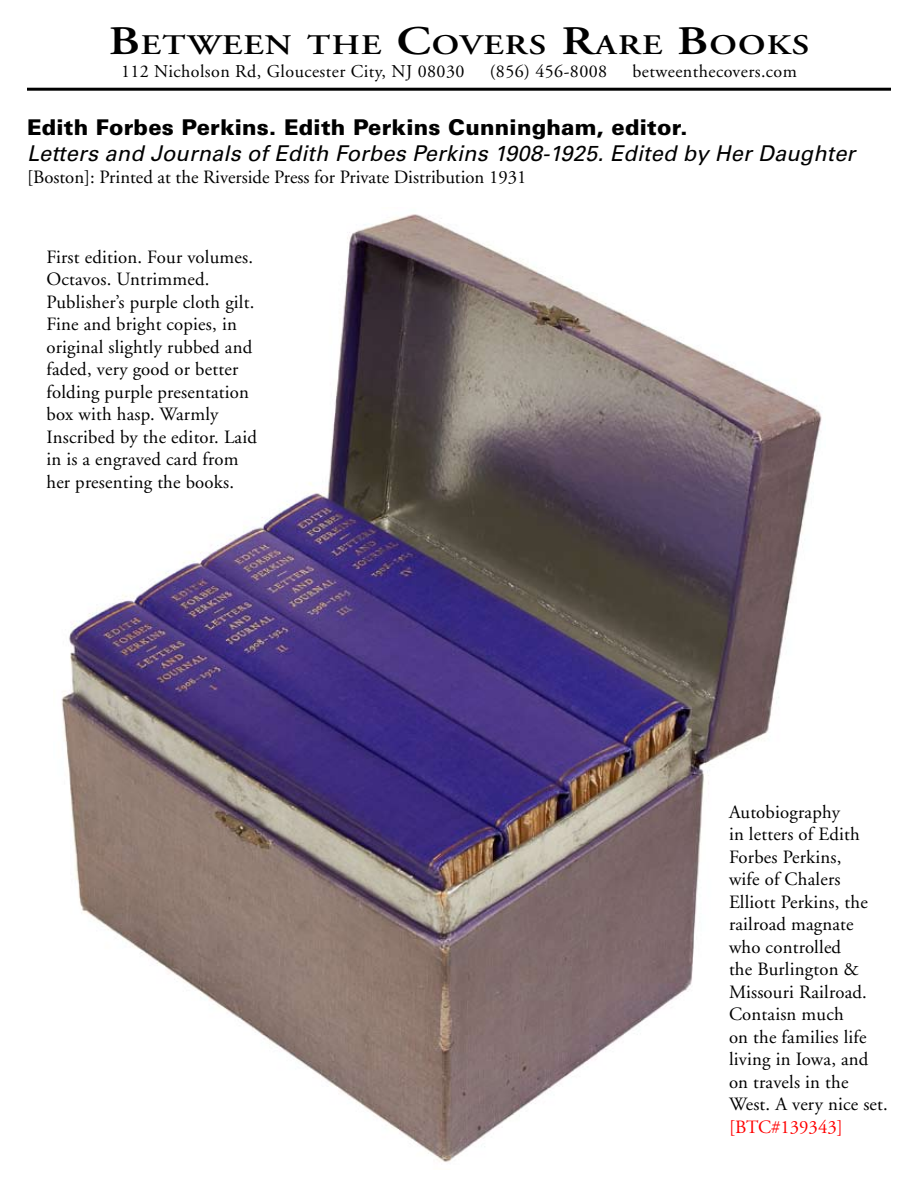
<style>
.page{position:relative;width:918px;height:1188px;background:#fff}
.page>*{position:absolute;margin:0;border:0;box-sizing:border-box;transform-origin:0 0}
.t1{font:600 28.35px "Adobe Garamond";letter-spacing:.035em;color:#000;scale:1.22 1}
.t2{font:italic 21.75px "Univers";letter-spacing:.01em;color:#000}
.t3{font:900 21.75px "Univers";letter-spacing:.01em;color:#000}
.t4{font:18.75px/22.5px "Adobe Garamond";letter-spacing:.01em;color:#000}
.t5{font:18.75px "Adobe Garamond";color:#f00}
.t6{font:18px "Adobe Garamond";letter-spacing:.025em;color:#000}
.s1{font-size:40.5px}
</style>
<div class="page">
<hr style="left:27px;top:88px;width:864px;height:3px;background:#000">
<img style="left:61px;top:214px;width:761px;height:948px">
<h1 class="t1" style="left:109px;top:29px;width:576px"><span class="s1">B</span>ETWEEN THE <span class="s1">C</span>OVERS <span class="s1">R</span>ARE <span class="s1">B</span>OOKS</h1>
<p class="t6" style="left:121px;top:61px;width:345px">112 Nicholson Rd, Gloucester City, NJ 08030</p>
<p class="t6" style="left:490px;top:61px;width:119px">(856) 456-8008</p>
<p class="t6" style="left:633px;top:61px;width:166px">betweenthecovers.com</p>
<p class="t3" style="left:27px;top:113px;width:662px">Edith Forbes Perkins. Edith Perkins Cunningham, editor.</p>
<p class="t2" style="left:27px;top:140px;width:830px">Letters and Journals of Edith Forbes Perkins 1908-1925. Edited by Her Daughter</p>
<p class="t4" style="left:27px;top:167px;width:501px">[Boston]: Printed at the Riverside Press for Private Distribution 1931</p>
<p class="t4" style="left:46px;top:246px;width:212px">First edition. Four volumes.<br>Octavos. Untrimmed.<br>Publisher’s purple cloth gilt.<br>Fine and bright copies, in original slightly rubbed and faded, very good or better folding purple presentation box with hasp. Warmly<br>Inscribed by the editor. Laid in is a engraved card from her presenting the books.</p>
<p class="t4" style="left:729px;top:801px;width:160px">Autobiography<br>in letters of Edith<br>Forbes Perkins,<br>wife of Chalers<br>Elliott Perkins, the railroad magnate who controlled<br>the Burlington &amp;<br>Missouri Railroad.<br>Contaisn much<br>on the families life living in Iowa, and on travels in the<br>West. A very nice set.</p>
<p class="t5" style="left:729px;top:1117px;width:115px">[BTC#139343]</p>
</div>
